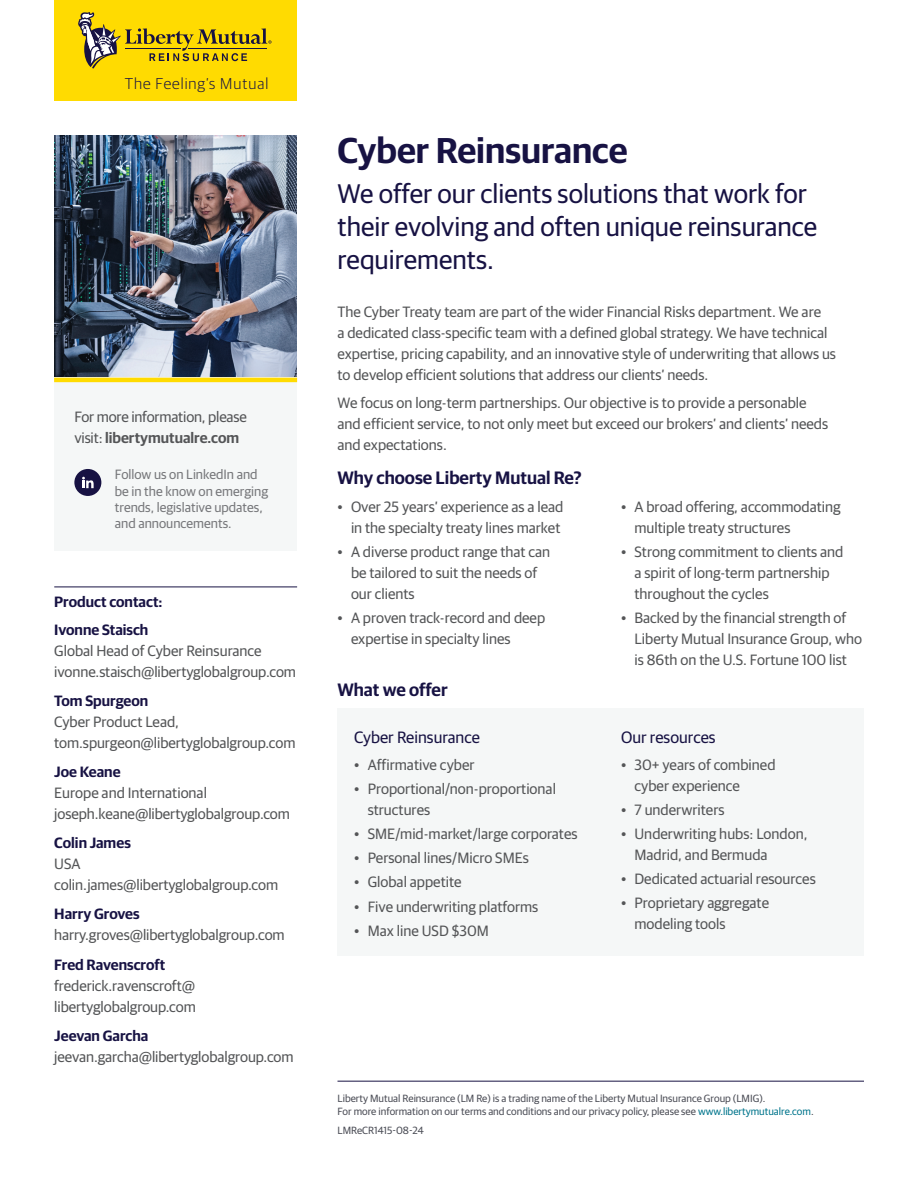
<style>
.page{position:relative;width:918px;height:1188px;background:#fff}
.page>*{position:absolute;margin:0;border:0;box-sizing:border-box;transform-origin:0 0}
.t1{font:600 36px "Guardian Sans";color:#171243}
.t2{font:27px/33px "Guardian Sans";color:#171243}
.t3{font:600 18px "Guardian Sans";color:#171243}
.t4{font:16.5px "Guardian Sans";color:#171243}
.t5{font:300 15.75px "Guardian Sans";letter-spacing:.06em;color:#171243}
.t6{font:15px/21px "Guardian Sans";color:#545557}
.t7{font:600 15px/27.8px "Guardian Sans";color:#171243}
.t8{font:13.5px/16.2px "Guardian Sans";color:#77787b}
.t9{font:10.5px/13.5px "Guardian Sans";color:#4b4d56}
.s1{font-weight:600}
.s2{color:#00758c}
</style>
<div class="page">
<img style="left:54px;top:135px;width:243px;height:243px">
<hr style="left:54px;top:587px;width:243px;height:1px;background:#171243">
<div style="left:54px;top:0;width:243px;height:100px;background:#ffdb01"></div>
<svg style="left:78px;top:12px;width:194px;height:57px"></svg>
<hr style="left:338px;top:1081px;width:526px;height:1px;background:#171243">
<div style="left:54px;top:378px;width:243px;height:173px;background:#f5f7f7"></div>
<hr style="left:54px;top:378px;width:243px;height:4px;background:#ffdb01">
<div style="left:74px;top:469px;width:27px;height:27px;background:#171243;border-radius:50%"></div>
<svg style="left:82px;top:477px;width:12px;height:11px"></svg>
<div style="left:338px;top:708px;width:526px;height:248px;background:#f5f7f7"></div>
<p class="t5" style="left:125px;top:72px;width:145px">The Feeling’s Mutual</p>
<p class="t6" style="left:74px;top:405px;width:174px">For more information, please visit: <span class="s1">libertymutualre.com</span></p>
<p class="t8" style="left:115px;top:466px;width:155px">Follow us on LinkedIn and be in the know on emerging trends, legislative updates, and announcements.</p>
<p class="t7" style="left:54px;top:587px;width:110px">Product contact:<br>Ivonne Staisch</p>
<p class="t6" style="left:54px;top:639px;width:243px">Global Head of Cyber Reinsurance ivonne.staisch@libertyglobalgroup.com</p>
<p class="t7" style="left:54px;top:686px;width:96px">Tom Spurgeon</p>
<p class="t6" style="left:54px;top:710px;width:243px">Cyber Product Lead, tom.spurgeon@libertyglobalgroup.com</p>
<p class="t7" style="left:54px;top:757px;width:68px">Joe Keane</p>
<p class="t6" style="left:54px;top:781px;width:237px">Europe and International joseph.keane@libertyglobalgroup.com</p>
<p class="t7" style="left:54px;top:828px;width:78px">Colin James</p>
<p class="t6" style="left:54px;top:853px;width:225px">USA colin.james@libertyglobalgroup.com</p>
<p class="t7" style="left:54px;top:899px;width:87px">Harry Groves</p>
<p class="t6" style="left:54px;top:924px;width:232px">harry.groves@libertyglobalgroup.com</p>
<p class="t7" style="left:54px;top:949px;width:113px">Fred Ravenscroft</p>
<p class="t6" style="left:54px;top:974px;width:143px">frederick.ravenscroft@ libertyglobalgroup.com</p>
<p class="t7" style="left:54px;top:1020px;width:96px">Jeevan Garcha</p>
<p class="t6" style="left:54px;top:1045px;width:241px">jeevan.garcha@libertyglobalgroup.com</p>
<h1 class="t1" style="left:338px;top:124px;width:292px">Cyber Reinsurance</h1>
<h2 class="t2" style="left:338px;top:175px;width:481px">We offer our clients solutions that work for their evolving and often unique reinsurance requirements.</h2>
<p class="t6" style="left:338px;top:300px;width:500px">The Cyber Treaty team are part of the wider Financial Risks department. We are<br>a dedicated class-specific team with a defined global strategy. We have technical expertise, pricing capability, and an innovative style of underwriting that allows us to develop efficient solutions that address our clients’ needs.</p>
<p class="t6" style="left:338px;top:391px;width:492px">We focus on long-term partnerships. Our objective is to provide a personable and efficient service, to not only meet but exceed our brokers’ and clients’ needs and expectations.</p>
<p class="t3" style="left:338px;top:465px;width:246px">Why choose Liberty Mutual Re?</p>
<p class="t6" style="left:338px;top:495px;width:227px;text-align:right">• Over 25 years’ experience as a lead in the specialty treaty lines market</p>
<p class="t6" style="left:351px;top:540px;width:201px;text-indent:-14px">• A diverse product range that can be tailored to suit the needs of our clients</p>
<p class="t6" style="left:351px;top:606px;width:196px;text-indent:-14px">• A proven track-record and deep expertise in specialty lines</p>
<p class="t6" style="left:634px;top:495px;width:208px;text-indent:-14px">• A broad offering, accommodating multiple treaty structures</p>
<p class="t6" style="left:634px;top:540px;width:210px;text-indent:-14px">• Strong commitment to clients and a spirit of long-term partnership throughout the cycles</p>
<p class="t6" style="left:634px;top:606px;width:229px;text-indent:-14px">• Backed by the financial strength of<br>Liberty Mutual Insurance Group, who is 86th on the U.S. Fortune 100 list</p>
<p class="t3" style="left:338px;top:677px;width:112px">What we offer</p>
<p class="t4" style="left:354px;top:726px;width:127px">Cyber Reinsurance</p>
<p class="t6" style="left:354px;top:753px;width:122px">• Affirmative cyber</p>
<p class="t6" style="left:368px;top:777px;width:190px;text-indent:-14px">• Proportional/non-proportional structures</p>
<p class="t6" style="left:354px;top:822px;width:225px">• SME/mid-market/large corporates</p>
<p class="t6" style="left:354px;top:846px;width:176px">• Personal lines/Micro SMEs</p>
<p class="t6" style="left:354px;top:871px;width:109px">• Global appetite</p>
<p class="t6" style="left:354px;top:895px;width:186px">• Five underwriting platforms</p>
<p class="t6" style="left:354px;top:919px;width:136px">• Max line USD $30M</p>
<p class="t4" style="left:621px;top:726px;width:96px">Our resources</p>
<p class="t6" style="left:634px;top:753px;width:142px;text-indent:-14px">• 30+ years of combined cyber experience</p>
<p class="t6" style="left:621px;top:798px;width:105px">• 7 underwriters</p>
<p class="t6" style="left:634px;top:822px;width:174px;text-indent:-14px">• Underwriting hubs: London,<br>Madrid, and Bermuda</p>
<p class="t6" style="left:621px;top:867px;width:196px">• Dedicated actuarial resources</p>
<p class="t6" style="left:634px;top:892px;width:136px;text-indent:-14px">• Proprietary aggregate modeling tools</p>
<p class="t9" style="left:338px;top:1090px;width:478px">Liberty Mutual Reinsurance (LM Re) is a trading name of the Liberty Mutual Insurance Group (LMIG).<br>For more information on our terms and conditions and our privacy policy, please see <span class="s2">www.libertymutualre.com</span>.</p>
<p class="t9" style="left:338px;top:1123px;width:88px">LMReCR1415-08-24</p>
</div>
